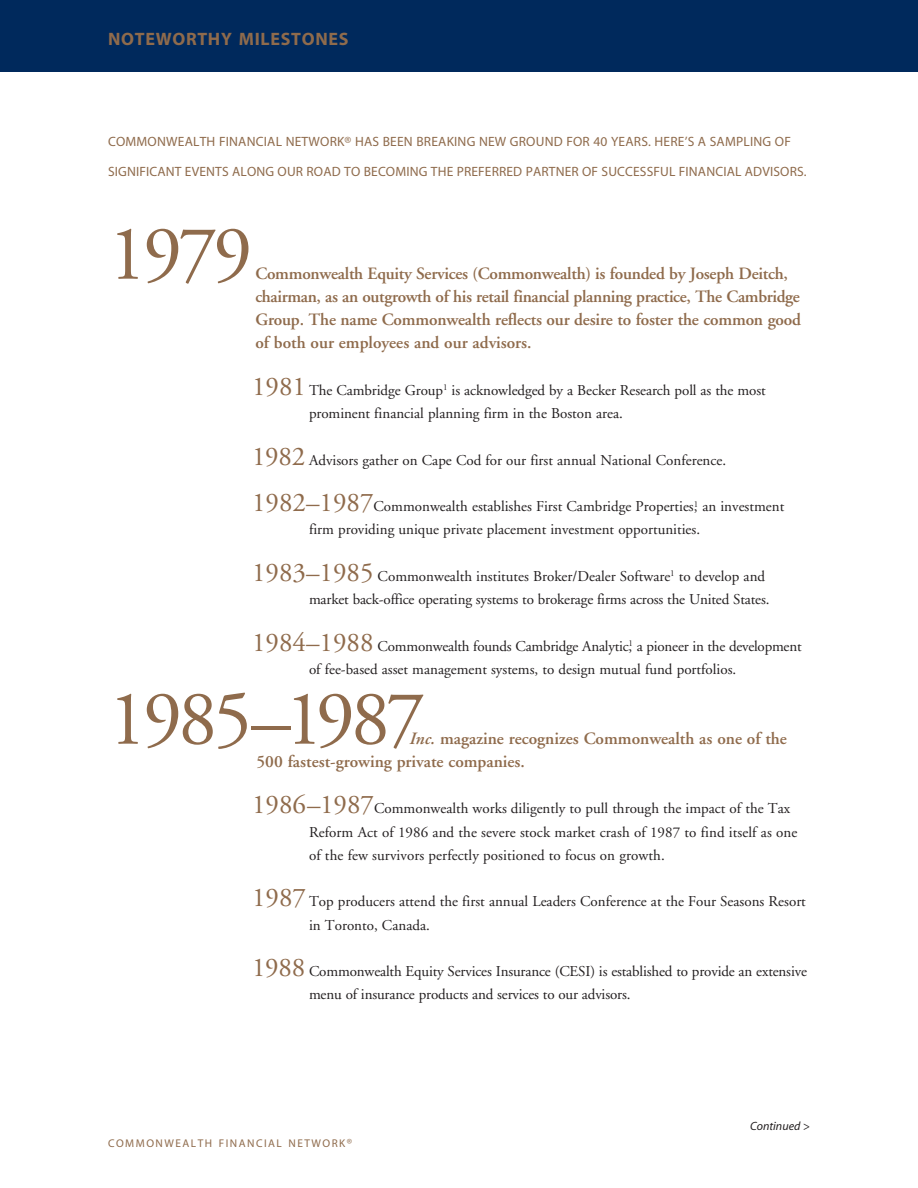
<style>
.page{position:relative;width:918px;height:1188px;background:#fff}
.page>*{position:absolute;margin:0;border:0;box-sizing:border-box;transform-origin:0 0}
.Text{font:78px "Adobe Garamond";letter-spacing:-.05em;color:#8f6b4c}
.t1{font:700 18px "Myriad";letter-spacing:.04em;color:#8f6b4c}
.Text-2{font:600 17.25px/23.2px "Adobe Garamond";letter-spacing:-.01em;color:#8f6b4c}
.Text-3{font:15px/23.2px "Adobe Garamond";color:#231f20}
.intro{font:13.5px "Myriad";letter-spacing:.01em;color:#8f6b4c}
.t2{font:italic 12px "Myriad";color:#231f20}
.t3{font:11.25px "Myriad";letter-spacing:.135em;color:#8f6b4c}
.s1{font-size:27px;color:#8f6b4c}
.s2{font-style:italic}
.s3{font-size:10.5px}
</style>
<div class="page">
<div style="left:0;top:0;width:918px;height:71px;background:#00295c"></div>
<p class="t1" style="left:108px;top:30px;width:242px">NOTEWORTHY MILESTONES</p>
<p class="intro" style="left:108px;top:135px;width:684px">COMMONWEALTH FINANCIAL NETWORK® HAS BEEN BREAKING NEW GROUND FOR 40 YEARS. HERE’S A SAMPLING OF</p>
<p class="intro" style="left:108px;top:165px;width:700px">SIGNIFICANT EVENTS ALONG OUR ROAD TO BECOMING THE PREFERRED PARTNER OF SUCCESSFUL FINANCIAL ADVISORS.</p>
<p class="Text" style="left:108px;top:212px;width:146px">1979</p>
<p class="Text-2" style="left:255px;top:262px;width:547px">Commonwealth Equity Services (Commonwealth) is founded by Joseph Deitch, chairman, as an outgrowth of his retail financial planning practice, The Cambridge Group. The name Commonwealth reflects our desire to foster the common good of both our employees and our advisors.</p>
<p class="Text-3" style="left:309px;top:379px;width:458px;text-indent:-57px"><span class="s1">1981</span> The Cambridge Group<sup>1</sup> is acknowledged by a Becker Research poll as the most prominent financial planning firm in the Boston area.</p>
<p class="Text-3" style="left:252px;top:449px;width:476px"><span class="s1">1982</span> Advisors gather on Cape Cod for our first annual National Conference.</p>
<p class="Text-3" style="left:309px;top:495px;width:477px;text-indent:-57px"><span class="s1">1982–1987</span>Commonwealth establishes First Cambridge Properties,<sup>1</sup> an investment firm providing unique private placement investment opportunities.</p>
<p class="Text-3" style="left:252px;top:565px;width:519px;text-align:right"><span class="s1">1983–1985</span> Commonwealth institutes Broker/Dealer Software<sup>1</sup> to develop and market back-office operating systems to brokerage firms across the United States.</p>
<p class="Text-3" style="left:252px;top:635px;width:551px;text-align:center"><span class="s1">1984–1988</span> Commonwealth founds Cambridge Analytic,<sup>1</sup> a pioneer in the development of fee-based asset management systems, to design mutual fund portfolios.</p>
<p class="Text" style="left:108px;top:677px;width:319px">1985–1987</p>
<p class="Text-2" style="left:257px;top:727px;width:532px;text-indent:153px"><span class="s2">Inc.</span> magazine recognizes Commonwealth as one of the<br>500 fastest-growing private companies.</p>
<p class="Text-3" style="left:309px;top:797px;width:490px;text-indent:-57px"><span class="s1">1986–1987</span>Commonwealth works diligently to pull through the impact of the Tax<br>Reform Act of 1986 and the severe stock market crash of 1987 to find itself as one of the few survivors perfectly positioned to focus on growth.</p>
<p class="Text-3" style="left:309px;top:890px;width:498px;text-indent:-57px"><span class="s1">1987</span> Top producers attend the first annual Leaders Conference at the Four Seasons Resort in Toronto, Canada.</p>
<p class="Text-3" style="left:309px;top:960px;width:499px;text-indent:-57px"><span class="s1">1988</span> Commonwealth Equity Services Insurance (CESI) is established to provide an extensive menu of insurance products and services to our advisors.</p>
<p class="t3" style="left:108px;top:1137px;width:246px">COMMONWEALTH FINANCIAL NETWORK<span class="s3">®</span></p>
<p class="t2" style="left:750px;top:1120px;width:61px">Continued &gt;</p>
</div>
